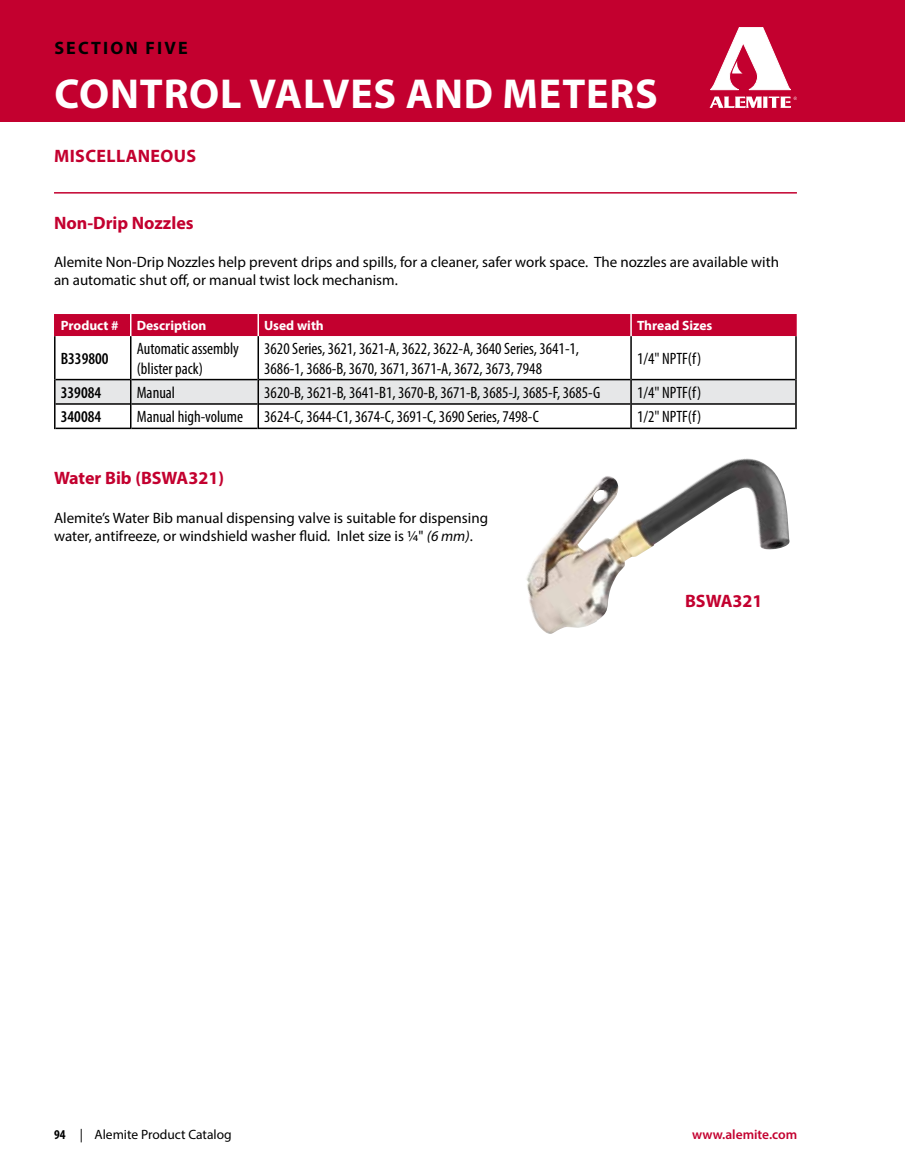
<style>
.page{position:relative;width:905px;height:1175px;background:#fff}
.page>*{position:absolute;margin:0;border:0;box-sizing:border-box;transform-origin:0 0}
.t1{font:700 42px "Myriad Pro";letter-spacing:.02em;color:#fff}
.t2{font:700 18px "Myriad Pro";color:#c3002f}
.t3{font:700 18px "Myriad Pro";letter-spacing:.02em;color:#c3002f}
.t4{font:700 18px "Myriad Pro";letter-spacing:.12em;color:#000}
.t5{font:condensed 16.5px/19.8px "Myriad Pro";color:#000}
.t6{font:600 condensed 16.5px "Myriad Pro";color:#000}
.t7{font:15px/18px "Myriad Pro";color:#000}
.t8{font:700 13.5px "Myriad Pro";color:#fff}
.t9{font:13.5px "Myriad Pro";color:#000}
.t10{font:600 13.5px "Myriad Pro";color:#c3002f}
.s1{font-style:italic}
.s2{font-weight:700;font-stretch:condensed}
</style>
<div class="page">
<div style="left:0;top:0;width:904px;height:122px;background:#c3002f"></div>
<svg style="left:710px;top:27px;width:81px;height:63px"></svg>
<svg style="left:709px;top:97px;width:87px;height:11px"></svg>
<hr style="left:54px;top:192px;width:742px;height:2px;background:#c3002f">
<svg style="left:56px;top:336px;width:739px;height:43px"></svg>
<hr style="left:54px;top:336px;width:2px;height:43px;background:#000">
<hr style="left:130px;top:336px;width:1px;height:43px;background:#000">
<hr style="left:257px;top:336px;width:2px;height:43px;background:#000">
<hr style="left:630px;top:336px;width:1px;height:43px;background:#000">
<hr style="left:795px;top:336px;width:1px;height:43px;background:#000">
<hr style="left:54px;top:379px;width:2px;height:25px;background:#000">
<hr style="left:54px;top:404px;width:2px;height:25px;background:#000">
<svg style="left:55px;top:379px;width:741px;height:50px"></svg>
<hr style="left:56px;top:427px;width:74px;height:2px;background:#000">
<hr style="left:131px;top:427px;width:126px;height:2px;background:#000">
<hr style="left:259px;top:427px;width:371px;height:2px;background:#000">
<hr style="left:631px;top:427px;width:164px;height:2px;background:#000">
<hr style="left:54px;top:314px;width:2px;height:22px;background:#c3002f">
<div style="left:56px;top:314px;width:740px;height:22px;background:#c3002f"></div>
<img style="left:526px;top:458px;width:264px;height:176px">
<p class="t4" style="left:54px;top:36px;width:135px">SECTION FIVE</p>
<h1 class="t1" style="left:54px;top:66px;width:605px">CONTROL VALVES AND METERS</h1>
<p class="t3" style="left:54px;top:144px;width:143px">MISCELLANEOUS</p>
<p class="t2" style="left:54px;top:211px;width:141px">Non-Drip Nozzles</p>
<p class="t7" style="left:54px;top:253px;width:726px">Alemite Non-Drip Nozzles help prevent drips and spills, for a cleaner, safer work space. The nozzles are available with an automatic shut off, or manual twist lock mechanism.</p>
<p class="t8" style="left:61px;top:317px;width:59px">Product #</p>
<p class="t8" style="left:137px;top:317px;width:71px">Description</p>
<p class="t8" style="left:264px;top:317px;width:61px">Used with</p>
<p class="t8" style="left:637px;top:317px;width:77px">Thread Sizes</p>
<p class="t6" style="left:61px;top:348px;width:49px">B339800</p>
<p class="t5" style="left:137px;top:338px;width:104px">Automatic assembly (blister pack)</p>
<p class="t5" style="left:264px;top:338px;width:316px">3620 Series, 3621, 3621-A, 3622, 3622-A, 3640 Series, 3641-1,<br>3686-1, 3686-B, 3670, 3671, 3671-A, 3672, 3673, 7948</p>
<p class="t5" style="left:637px;top:348px;width:66px">1/4" NPTF(f)</p>
<p class="t6" style="left:61px;top:382px;width:42px">339084</p>
<p class="t5" style="left:137px;top:382px;width:40px">Manual</p>
<p class="t5" style="left:264px;top:382px;width:337px">3620-B, 3621-B, 3641-B1, 3670-B, 3671-B, 3685-J, 3685-F, 3685-G</p>
<p class="t5" style="left:637px;top:382px;width:66px">1/4" NPTF(f)</p>
<p class="t6" style="left:61px;top:407px;width:42px">340084</p>
<p class="t5" style="left:137px;top:407px;width:108px">Manual high-volume</p>
<p class="t5" style="left:264px;top:407px;width:276px">3624-C, 3644-C1, 3674-C, 3691-C, 3690 Series, 7498-C</p>
<p class="t5" style="left:637px;top:407px;width:66px">1/2" NPTF(f)</p>
<p class="t2" style="left:54px;top:466px;width:171px">Water Bib (BSWA321)</p>
<p class="t7" style="left:54px;top:508px;width:435px">Alemite’s Water Bib manual dispensing valve is suitable for dispensing water, antifreeze, or windshield washer fluid. Inlet size is ¼" <span class="s1">(6 mm)</span>.</p>
<p class="t2" style="left:685px;top:589px;width:79px">BSWA321</p>
<p class="t9" style="left:54px;top:1125px;width:179px"><span class="s2">94</span> | Alemite Product Catalog</p>
<p class="t10" style="left:692px;top:1125px;width:107px">www.alemite.com</p>
</div>
